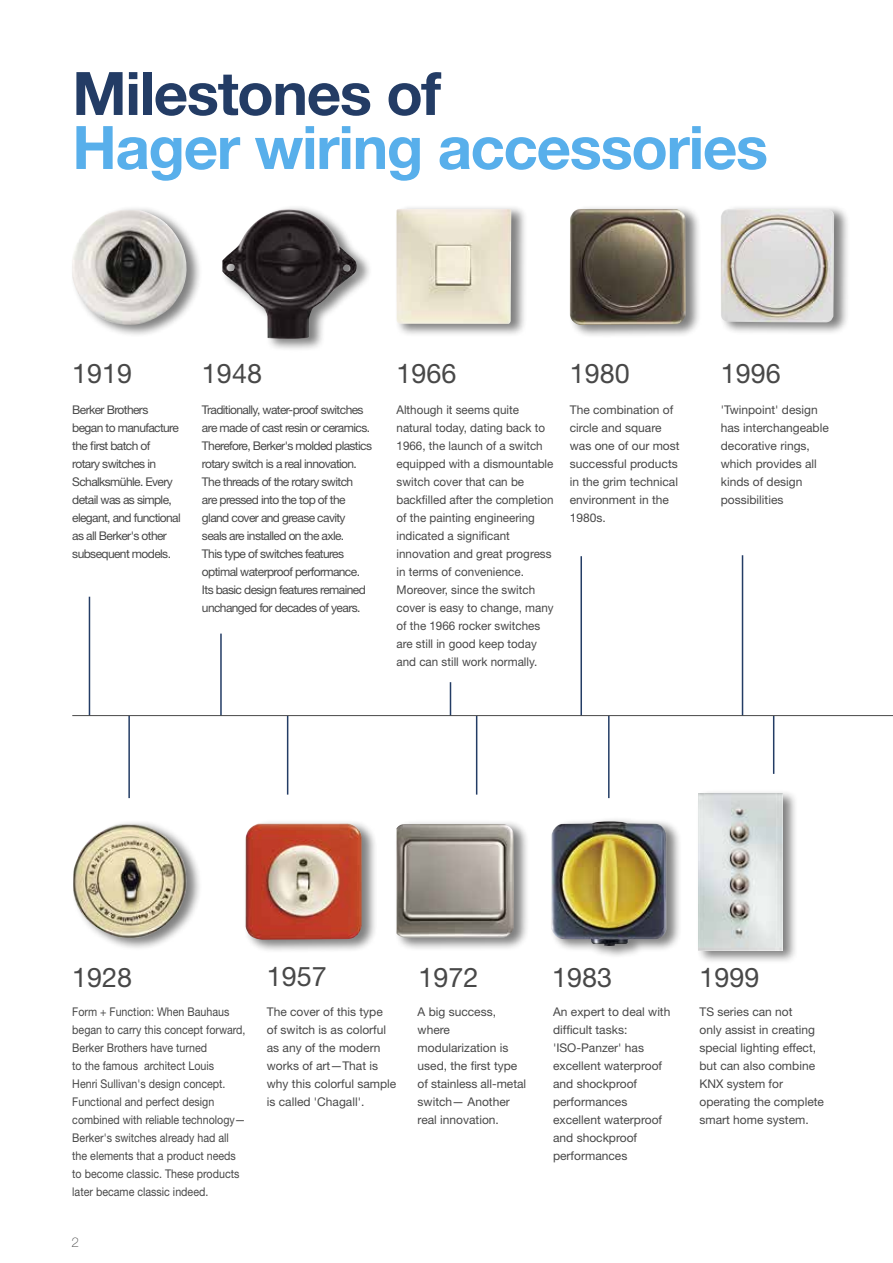
<style>
.page{position:relative;width:893px;height:1263px;background:#fff}
.page>*{position:absolute;margin:0;border:0;box-sizing:border-box;transform-origin:0 0}
.t1{font:700 60px "Helvetica Neue LT";letter-spacing:-.02em;color:#58afeb}
.t2{font:700 60px "Helvetica Neue LT";letter-spacing:-.025em;color:#233c65}
.t3{font:27px "Helvetica Neue LT";color:#484848}
.t4{font:100 13.5px "Helvetica Neue LT";color:#484848}
.t5{font:12px/18px "Helvetica Neue LT";color:#484848}
.t6{font:12px/18px "Helvetica Neue LT";letter-spacing:-.05em;color:#484848}
.t7{font:12px/18px "Helvetica Neue LT";color:#484848;scale:.89 1}
</style>
<div class="page">
<div style="left:71px;top:820px;width:132px;height:131px;background:#000;opacity:.5"></div>
<img style="left:73px;top:824px;width:114px;height:114px">
<div style="left:696px;top:789px;width:102px;height:175px;background:#000;opacity:.5"></div>
<img style="left:698px;top:794px;width:84px;height:156px">
<div style="left:244px;top:819px;width:134px;height:135px;background:#000;opacity:.5"></div>
<img style="left:246px;top:824px;width:116px;height:116px">
<div style="left:394px;top:204px;width:134px;height:134px;background:#000;opacity:.5"></div>
<img style="left:396px;top:209px;width:115px;height:115px">
<div style="left:394px;top:819px;width:136px;height:132px;background:#000;opacity:.5"></div>
<img style="left:396px;top:824px;width:118px;height:114px">
<div style="left:568px;top:204px;width:134px;height:135px;background:#000;opacity:.5"></div>
<img style="left:570px;top:209px;width:116px;height:116px">
<div style="left:70px;top:205px;width:133px;height:133px;background:#000;opacity:.5"></div>
<img style="left:72px;top:210px;width:118px;height:116px">
<div style="left:550px;top:816px;width:132px;height:143px;background:#000;opacity:.5"></div>
<img style="left:551px;top:821px;width:115px;height:125px">
<div style="left:719px;top:204px;width:131px;height:132px;background:#000;opacity:.5"></div>
<img style="left:721px;top:209px;width:113px;height:114px">
<div style="left:220px;top:204px;width:153px;height:149px;background:#000;opacity:.5"></div>
<img style="left:222px;top:209px;width:135px;height:130px">
<hr style="left:89px;top:597px;width:1px;height:119px;background:#233c65">
<hr style="left:220px;top:634px;width:2px;height:82px;background:#233c65">
<hr style="left:128px;top:716px;width:2px;height:82px;background:#233c65">
<hr style="left:287px;top:716px;width:1px;height:79px;background:#233c65">
<hr style="left:476px;top:716px;width:1px;height:79px;background:#233c65">
<hr style="left:450px;top:682px;width:1px;height:34px;background:#233c65">
<hr style="left:608px;top:716px;width:2px;height:82px;background:#233c65">
<hr style="left:580px;top:556px;width:2px;height:160px;background:#233c65">
<hr style="left:742px;top:555px;width:1px;height:161px;background:#233c65">
<hr style="left:773px;top:716px;width:1px;height:58px;background:#233c65">
<hr style="left:72px;top:715px;width:821px;height:1px;background:#484848">
<h1 class="t2" style="left:72px;top:56px;width:370px">Milestones of</h1>
<h1 class="t1" style="left:72px;top:110px;width:697px">Hager wiring accessories</h1>
<h2 class="t3" style="left:72px;top:357px;width:62px">1919</h2>
<h2 class="t3" style="left:202px;top:357px;width:62px">1948</h2>
<p class="t6" style="left:72px;top:400px;width:110px">Berker Brothers began to manufacture the first batch of rotary switches in<br>Schalksmühle. Every detail was as simple, elegant, and functional as all Berker's other subsequent models.</p>
<p class="t6" style="left:202px;top:400px;width:172px">Traditionally, water-proof switches are made of cast resin or ceramics.<br>Therefore, Berker's molded plastics rotary switch is a real innovation.<br>The threads of the rotary switch<br>are pressed into the top of the gland cover and grease cavity seals are installed on the axle.<br>This type of switches features optimal waterproof performance.<br>Its basic design features remained unchanged for decades of years.</p>
<h2 class="t3" style="left:396px;top:357px;width:62px">1966</h2>
<h2 class="t3" style="left:570px;top:357px;width:62px">1980</h2>
<h2 class="t3" style="left:721px;top:357px;width:62px">1996</h2>
<p class="t5" style="left:396px;top:400px;width:159px">Although it seems quite natural today, dating back to<br>1966, the launch of a switch equipped with a dismountable switch cover that can be backfilled after the completion of the painting engineering indicated a significant innovation and great progress in terms of convenience.<br>Moreover, since the switch cover is easy to change, many of the 1966 rocker switches are still in good keep today and can still work normally.</p>
<p class="t5" style="left:570px;top:400px;width:111px">The combination of circle and square was one of our most successful products in the grim technical environment in the<br>1980s.</p>
<p class="t5" style="left:721px;top:400px;width:110px">'Twinpoint' design has interchangeable decorative rings, which provides all kinds of design possibilities</p>
<h2 class="t3" style="left:72px;top:961px;width:62px">1928</h2>
<p class="t7" style="left:72px;top:1002px;width:196px">Form + Function: When Bauhaus began to carry this concept forward,<br>Berker Brothers have turned<br>to the famous architect Louis<br>Henri Sullivan's design concept.<br>Functional and perfect design combined with reliable technology—<br>Berker's switches already had all the elements that a product needs to become classic. These products later became classic indeed.</p>
<p class="t4" style="left:71px;top:1235px;width:9px">2</p>
<h2 class="t3" style="left:267px;top:961px;width:62px">1957</h2>
<h2 class="t3" style="left:418px;top:961px;width:62px">1972</h2>
<h2 class="t3" style="left:552px;top:961px;width:62px">1983</h2>
<h2 class="t3" style="left:699px;top:961px;width:62px">1999</h2>
<p class="t5" style="left:267px;top:1002px;width:131px">The cover of this type<br>of switch is as colorful as any of the modern works of art—That is why this colorful sample is called 'Chagall'.</p>
<p class="t5" style="left:418px;top:1002px;width:110px">A big success, where modularization is used, the first type of stainless all-metal switch— Another real innovation.</p>
<p class="t5" style="left:553px;top:1002px;width:119px">An expert to deal with difficult tasks: 'ISO-Panzer' has excellent waterproof and shockproof performances excellent waterproof and shockproof performances</p>
<p class="t5" style="left:699px;top:1002px;width:126px">TS series can not<br>only assist in creating special lighting effect, but can also combine<br>KNX system for operating the complete smart home system.</p>
</div>
